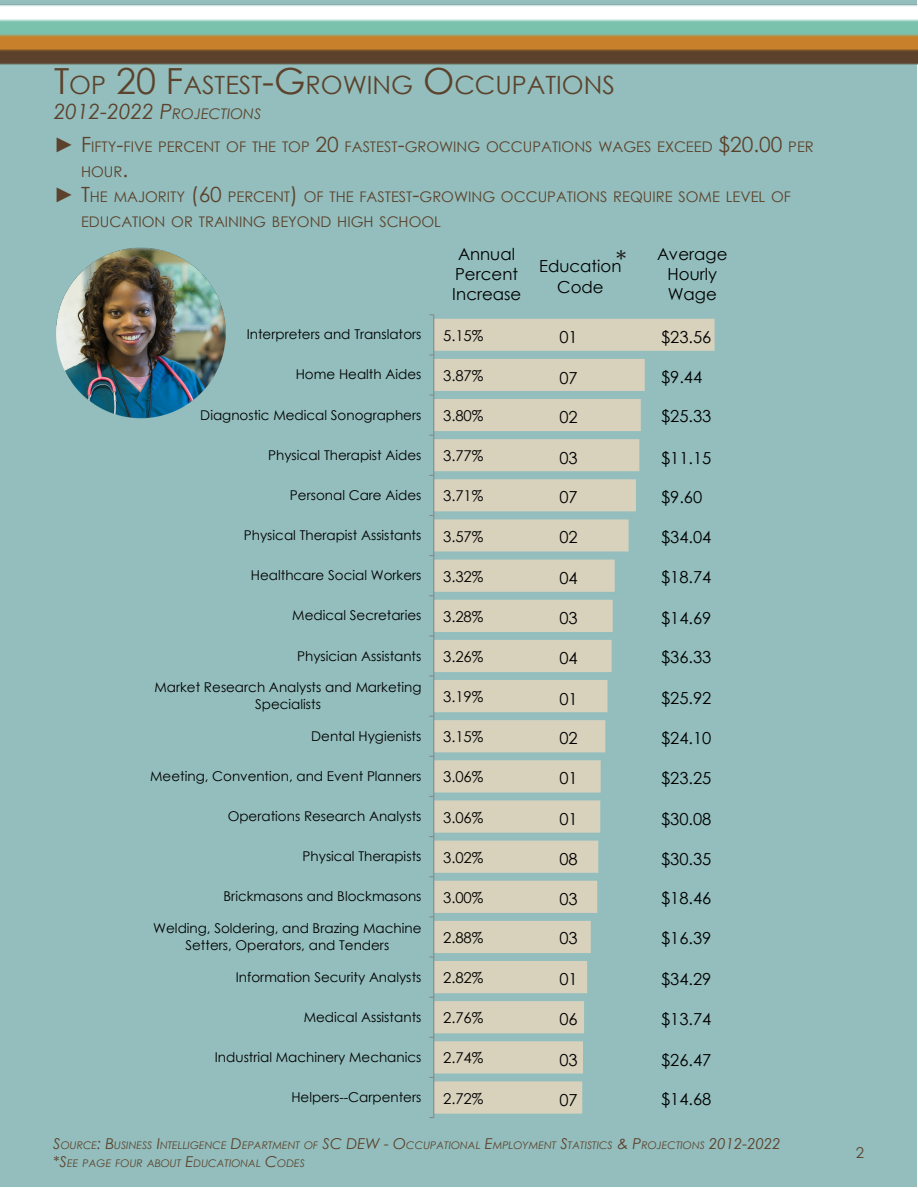
<style>
.page{position:relative;width:918px;height:1188px;background:#fff}
.page>*{position:absolute;margin:0;border:0;box-sizing:border-box;transform-origin:0 0}
.t1{font:27px "Century Gothic";color:#231f20}
.t2{font:25.2px "Century Gothic";color:#5c422c}
.t3{font:italic 21px "Century Gothic";color:#5c422c}
.t4{font:16.5px/20.2px "Century Gothic";color:#000;text-align:center}
.t5{font:15px "Century Gothic";color:#000}
.t6{font:15px "Century Gothic";color:#5c422c}
.t7{font:14.7px "Century Gothic";color:#5c422c}
.t8{font:13.5px/16.5px "Century Gothic";color:#000;text-align:center}
.t9{font:italic 10.5px/18px "Century Gothic";color:#5c422c}
.s1{font-size:36px}
.s2{font-size:14.7px}
.s3{font-size:21px}
.s4{font-size:15px}
</style>
<div class="page">
<div style="left:1px;top:1px;width:916px;height:1186px;background:#93bebd"></div>
<img style="left:1px;top:4px;width:916px;height:315px">
<svg style="left:434px;top:319px;width:281px;height:795px;fill:#d4d0bd"></svg>
<hr style="left:433px;top:315px;width:1px;height:803px;background:#868686">
<img style="left:54px;top:238px;width:173px;height:181px">
<h2 class="t2" style="left:54px;top:67px;width:563px"><span class="s1">T</span>OP <span class="s1">20 F</span>ASTEST<span class="s1">-G</span>ROWING <span class="s1">O</span>CCUPATIONS</h2>
<h3 class="t3" style="left:54px;top:97px;width:209px">2012-2022 P<span class="s2">ROJECTIONS</span></h3>
<p class="t7" style="left:54px;top:136px;width:761px"><span class="s3">► F</span>IFTY<span class="s3">-</span>FIVE PERCENT OF THE TOP <span class="s3">20</span> FASTEST<span class="s3">-</span>GROWING OCCUPATIONS WAGES EXCEED <span class="s3">$20.00</span> PER</p>
<p class="t7" style="left:81px;top:161px;width:49px">HOUR<span class="s3">.</span></p>
<p class="t7" style="left:54px;top:187px;width:739px"><span class="s3">► T</span>HE MAJORITY <span class="s3">(60</span> PERCENT<span class="s3">)</span> OF THE FASTEST<span class="s3">-</span>GROWING OCCUPATIONS REQUIRE SOME LEVEL OF</p>
<p class="t7" style="left:81px;top:212px;width:362px">EDUCATION OR TRAINING BEYOND HIGH SCHOOL</p>
<p class="t8" style="left:247px;top:326px;width:176px">Interpreters and Translators</p>
<p class="t8" style="left:296px;top:366px;width:127px">Home Health Aides</p>
<p class="t8" style="left:200px;top:406px;width:223px">Diagnostic Medical Sonographers</p>
<p class="t8" style="left:268px;top:446px;width:155px">Physical Therapist Aides</p>
<p class="t8" style="left:290px;top:487px;width:133px">Personal Care Aides</p>
<p class="t8" style="left:244px;top:527px;width:179px">Physical Therapist Assistants</p>
<p class="t8" style="left:251px;top:567px;width:172px">Healthcare Social Workers</p>
<p class="t8" style="left:292px;top:607px;width:131px">Medical Secretaries</p>
<p class="t8" style="left:297px;top:647px;width:126px">Physician Assistants</p>
<p class="t8" style="left:154px;top:679px;width:269px">Market Research Analysts and Marketing<br>Specialists</p>
<p class="t8" style="left:311px;top:727px;width:112px">Dental Hygienists</p>
<p class="t8" style="left:150px;top:768px;width:273px">Meeting, Convention, and Event Planners</p>
<p class="t8" style="left:228px;top:808px;width:195px">Operations Research Analysts</p>
<p class="t8" style="left:303px;top:848px;width:120px">Physical Therapists</p>
<p class="t8" style="left:224px;top:888px;width:199px">Brickmasons and Blockmasons</p>
<p class="t8" style="left:153px;top:920px;width:270px">Welding, Soldering, and Brazing Machine<br>Setters, Operators, and Tenders</p>
<p class="t8" style="left:236px;top:968px;width:187px">Information Security Analysts</p>
<p class="t8" style="left:304px;top:1009px;width:119px">Medical Assistants</p>
<p class="t8" style="left:215px;top:1049px;width:208px">Industrial Machinery Mechanics</p>
<p class="t8" style="left:291px;top:1089px;width:132px">Helpers--Carpenters</p>
<p class="t4" style="left:452px;top:244px;width:71px">Annual<br>Percent<br>Increase</p>
<p class="t5" style="left:443px;top:325px;width:42px">5.15%</p>
<p class="t5" style="left:443px;top:365px;width:42px">3.87%</p>
<p class="t5" style="left:443px;top:405px;width:42px">3.80%</p>
<p class="t5" style="left:443px;top:445px;width:42px">3.77%</p>
<p class="t5" style="left:443px;top:485px;width:42px">3.71%</p>
<p class="t5" style="left:443px;top:526px;width:42px">3.57%</p>
<p class="t5" style="left:443px;top:566px;width:42px">3.32%</p>
<p class="t5" style="left:443px;top:606px;width:42px">3.28%</p>
<p class="t5" style="left:443px;top:646px;width:42px">3.26%</p>
<p class="t5" style="left:443px;top:686px;width:42px">3.19%</p>
<p class="t5" style="left:443px;top:726px;width:42px">3.15%</p>
<p class="t5" style="left:443px;top:766px;width:42px">3.06%</p>
<p class="t5" style="left:443px;top:807px;width:42px">3.06%</p>
<p class="t5" style="left:443px;top:847px;width:42px">3.02%</p>
<p class="t5" style="left:443px;top:887px;width:42px">3.00%</p>
<p class="t5" style="left:443px;top:927px;width:42px">2.88%</p>
<p class="t5" style="left:443px;top:967px;width:42px">2.82%</p>
<p class="t5" style="left:443px;top:1007px;width:42px">2.76%</p>
<p class="t5" style="left:443px;top:1047px;width:42px">2.74%</p>
<p class="t5" style="left:443px;top:1088px;width:42px">2.72%</p>
<p class="t4" style="left:539px;top:256px;width:84px">Education<br>Code</p>
<p class="t4" style="left:657px;top:244px;width:72px">Average<br>Hourly<br>Wage</p>
<h1 class="t1" style="left:616px;top:242px;width:13px">*</h1>
<p class="t4" style="left:559px;top:327px;width:20px">01</p>
<p class="t4" style="left:559px;top:367px;width:20px">07</p>
<p class="t4" style="left:559px;top:407px;width:20px">02</p>
<p class="t4" style="left:559px;top:448px;width:20px">03</p>
<p class="t4" style="left:559px;top:487px;width:20px">07</p>
<p class="t4" style="left:559px;top:527px;width:20px">02</p>
<p class="t4" style="left:559px;top:567px;width:20px">04</p>
<p class="t4" style="left:559px;top:608px;width:20px">03</p>
<p class="t4" style="left:559px;top:647px;width:20px">04</p>
<p class="t4" style="left:559px;top:688px;width:20px">01</p>
<p class="t4" style="left:559px;top:728px;width:20px">02</p>
<p class="t4" style="left:559px;top:768px;width:20px">01</p>
<p class="t4" style="left:559px;top:809px;width:20px">01</p>
<p class="t4" style="left:559px;top:849px;width:20px">08</p>
<p class="t4" style="left:559px;top:888px;width:20px">03</p>
<p class="t4" style="left:559px;top:928px;width:20px">03</p>
<p class="t4" style="left:559px;top:969px;width:20px">01</p>
<p class="t4" style="left:559px;top:1009px;width:20px">06</p>
<p class="t4" style="left:559px;top:1050px;width:20px">03</p>
<p class="t4" style="left:559px;top:1090px;width:20px">07</p>
<p class="t4" style="left:661px;top:326px;width:52px">$23.56</p>
<p class="t4" style="left:661px;top:367px;width:43px">$9.44</p>
<p class="t4" style="left:661px;top:406px;width:52px">$25.33</p>
<p class="t4" style="left:661px;top:447px;width:52px">$11.15</p>
<p class="t4" style="left:661px;top:487px;width:43px">$9.60</p>
<p class="t4" style="left:661px;top:526px;width:52px">$34.04</p>
<p class="t4" style="left:661px;top:567px;width:52px">$18.74</p>
<p class="t4" style="left:661px;top:607px;width:52px">$14.69</p>
<p class="t4" style="left:661px;top:647px;width:52px">$36.33</p>
<p class="t4" style="left:661px;top:688px;width:52px">$25.92</p>
<p class="t4" style="left:661px;top:728px;width:52px">$24.10</p>
<p class="t4" style="left:661px;top:767px;width:52px">$23.25</p>
<p class="t4" style="left:661px;top:808px;width:52px">$30.08</p>
<p class="t4" style="left:661px;top:848px;width:52px">$30.35</p>
<p class="t4" style="left:661px;top:888px;width:52px">$18.46</p>
<p class="t4" style="left:661px;top:928px;width:52px">$16.39</p>
<p class="t4" style="left:661px;top:969px;width:52px">$34.29</p>
<p class="t4" style="left:661px;top:1008px;width:52px">$13.74</p>
<p class="t4" style="left:661px;top:1049px;width:52px">$26.47</p>
<p class="t4" style="left:661px;top:1089px;width:52px">$14.68</p>
<p class="t9" style="left:53px;top:1136px;width:729px"><span class="s4">S</span>OURCE<span class="s4">: B</span>USINESS <span class="s4">I</span>NTELLIGENCE <span class="s4">D</span>EPARTMENT OF <span class="s4">SC DEW - O</span>CCUPATIONAL <span class="s4">E</span>MPLOYMENT <span class="s4">S</span>TATISTICS <span class="s4">&amp; P</span>ROJECTIONS <span class="s4">2012-2022 *S</span>EE PAGE FOUR ABOUT <span class="s4">E</span>DUCATIONAL <span class="s4">C</span>ODES</p>
<p class="t6" style="left:856px;top:1142px;width:10px">2</p>
</div>
